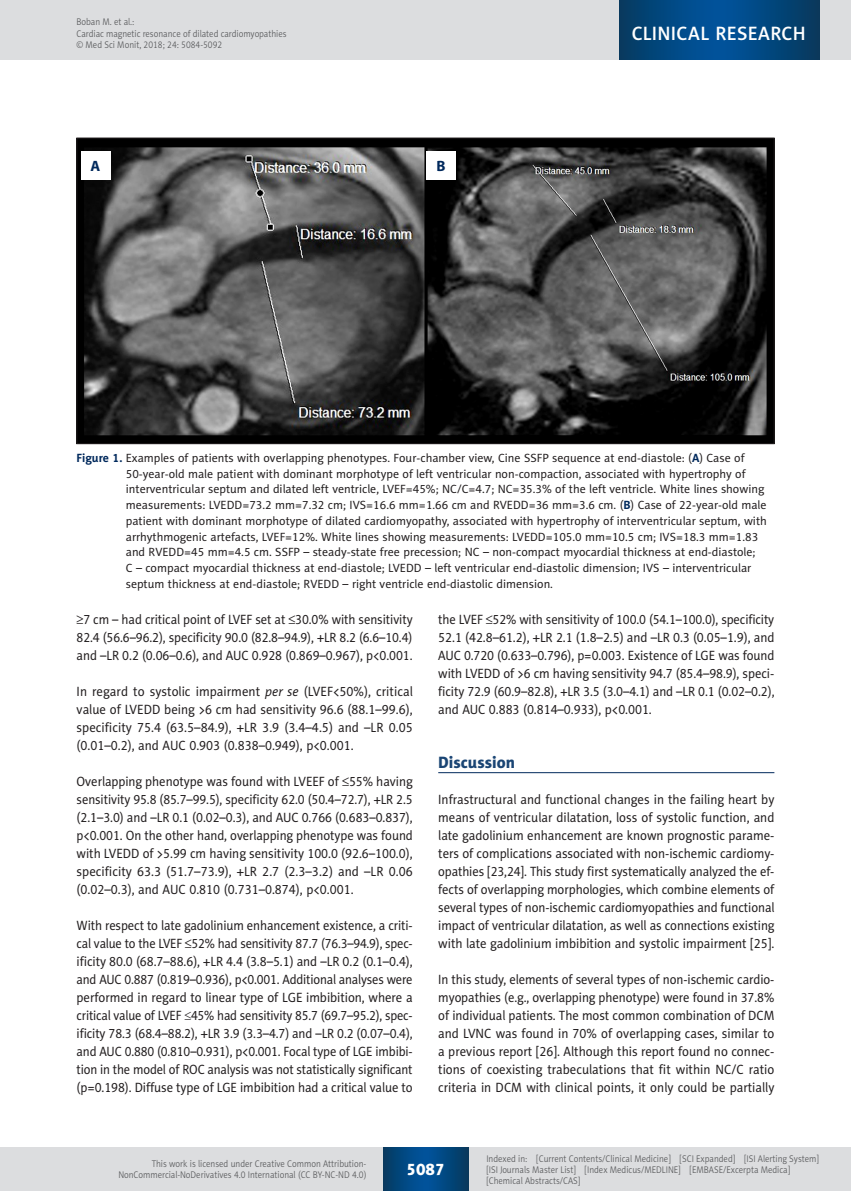
<style>
.page{position:relative;width:851px;height:1191px;background:#fff}
.page>*{position:absolute;margin:0;border:0;box-sizing:border-box;transform-origin:0 0}
.t1{font:19.5px "Naomi Sans EFN Medium";letter-spacing:.015em;color:#fff}
.MSM_Headline_1{font:16.5px "Naomi Sans EFN Heavy";color:#1a4574}
.t2{font:16.5px "Naomi Sans EFN Heavy";color:#fff}
.t3{font:700 15px "Myriad Pro";color:#00295c}
.MSM_Body{font:13.5px/18px "Naomi Sans EFN";color:#231f20;text-align:justify;scale:.94 1}
.MSM_Body-2{font:13.5px/18px "Naomi Sans EFN";color:#231f20;text-align:justify;scale:.95 1}
.MSM_Rycina_tytul{font:12px/15.8px "Naomi Sans EFN";color:#231f20}
.t4{font:9.75px/11.2px "Naomi Sans EFN Light";color:#57585a;scale:.9 1}
.s1{font-weight:700;color:#00295c}
.s2{font-family:"Standard Sym L"}
.s3{font-style:italic}
</style>
<div class="page">
<hr style="left:438px;top:772px;width:336px;height:1px;background:#00295c">
<img style="left:79px;top:140px;width:693px;height:302px">
<div style="left:81px;top:151px;width:29px;height:28px;background:#fff"></div>
<div style="left:426px;top:151px;width:29px;height:28px;background:#fff"></div>
<div style="left:0;top:1148px;width:850px;height:43px;background:#dcdddf"></div>
<svg style="left:383px;top:1147px;width:85px;height:43px;background:#02477e"></svg>
<div style="left:0;top:0;width:850px;height:60px;background:#dcdddf"></div>
<svg style="left:619px;top:0;width:200px;height:60px;background:#02477e"></svg>
<p class="t4" style="left:77px;top:16px;width:235px">Boban M. et al.:<br>Cardiac magnetic resonance of dilated cardiomyopathies © Med Sci Monit, 2018; 24: 5084-5092</p>
<h1 class="t1" style="left:631px;top:22px;width:175px">CLINICAL RESEARCH</h1>
<p class="t3" style="left:91px;top:156px;width:11px">A</p>
<p class="t3" style="left:436px;top:156px;width:11px">B</p>
<p class="MSM_Rycina_tytul" style="left:126px;top:450px;width:642px;text-indent:-49px"><span class="s1">Figure 1.</span> Examples of patients with overlapping phenotypes. Four-chamber view, Cine SSFP sequence at end-diastole: (<span class="s1">A</span>) Case of 50-year-old male patient with dominant morphotype of left ventricular non-compaction, associated with hypertrophy of interventricular septum and dilated left ventricle, LVEF=45%; NC/C=4.7; NC=35.3% of the left ventricle. White lines showing measurements: LVEDD=73.2 mm=7.32 cm; IVS=16.6 mm=1.66 cm and RVEDD=36 mm=3.6 cm. (<span class="s1">B</span>) Case of 22-year-old male patient with dominant morphotype of dilated cardiomyopathy, associated with hypertrophy of interventricular septum, with arrhythmogenic artefacts, LVEF=12%. White lines showing measurements: LVEDD=105.0 mm=10.5 cm; IVS=18.3 mm=1.83 and RVEDD=45 mm=4.5 cm. SSFP – steady-state free precession; NC – non-compact myocardial thickness at end-diastole;<br>C – compact myocardial thickness at end-diastole; LVEDD – left ventricular end-diastolic dimension; IVS – interventricular septum thickness at end-diastole; RVEDD – right ventricle end-diastolic dimension.</p>
<p class="MSM_Body" style="left:77px;top:610px;width:359px"><span class="s2">³</span>7 cm – had critical point of LVEF set at <span class="s2">£</span>30.0% with sensitivity 82.4 (56.6–96.2), specificity 90.0 (82.8–94.9), +LR 8.2 (6.6–10.4) and –LR 0.2 (0.06–0.6), and AUC 0.928 (0.869–0.967), p&lt;0.001.</p>
<p class="MSM_Body-2" style="left:77px;top:682px;width:355px">In regard to systolic impairment <span class="s3">per se</span> (LVEF&lt;50%), critical value of LVEDD being &gt;6 cm had sensitivity 96.6 (88.1–99.6), specificity 75.4 (63.5–84.9), +LR 3.9 (3.4–4.5) and –LR 0.05 (0.01–0.2), and AUC 0.903 (0.838–0.949), p&lt;0.001.</p>
<p class="MSM_Body" style="left:77px;top:772px;width:359px">Overlapping phenotype was found with LVEEF of <span class="s2">£</span>55% having sensitivity 95.8 (85.7–99.5), specificity 62.0 (50.4–72.7), +LR 2.5 (2.1–3.0) and –LR 0.1 (0.02–0.3), and AUC 0.766 (0.683–0.837), p&lt;0.001. On the other hand, overlapping phenotype was found with LVEDD of &gt;5.99 cm having sensitivity 100.0 (92.6–100.0), specificity 63.3 (51.7–73.9), +LR 2.7 (2.3–3.2) and –LR 0.06 (0.02–0.3), and AUC 0.810 (0.731–0.874), p&lt;0.001.</p>
<p class="MSM_Body" style="left:77px;top:916px;width:359px">With respect to late gadolinium enhancement existence, a criti&shy;cal value to the LVEF <span class="s2">£</span>52% had sensitivity 87.7 (76.3–94.9), spec&shy;ificity 80.0 (68.7–88.6), +LR 4.4 (3.8–5.1) and –LR 0.2 (0.1–0.4), and AUC 0.887 (0.819–0.936), p&lt;0.001. Additional analyses were performed in regard to linear type of LGE imbibition, where a critical value of LVEF ≤45% had sensitivity 85.7 (69.7–95.2), spec&shy;ificity 78.3 (68.4–88.2), +LR 3.9 (3.3–4.7) and –LR 0.2 (0.07–0.4), and AUC 0.880 (0.810–0.931), p&lt;0.001. Focal type of LGE imbibi&shy;tion in the model of ROC analysis was not statistically significant (p=0.198). Diffuse type of LGE imbibition had a critical value to</p>
<p class="MSM_Body" style="left:438px;top:610px;width:359px">the LVEF <span class="s2">£</span>52% with sensitivity of 100.0 (54.1–100.0), specificity 52.1 (42.8–61.2), +LR 2.1 (1.8–2.5) and –LR 0.3 (0.05–1.9), and AUC 0.720 (0.633–0.796), p=0.003. Existence of LGE was found with LVEDD of &gt;6 cm having sensitivity 94.7 (85.4–98.9), speci&shy;ficity 72.9 (60.9–82.8), +LR 3.5 (3.0–4.1) and –LR 0.1 (0.02–0.2), and AUC 0.883 (0.814–0.933), p&lt;0.001.</p>
<p class="MSM_Headline_1" style="left:438px;top:752px;width:78px">Discussion</p>
<p class="MSM_Body-2" style="left:438px;top:790px;width:355px">Infrastructural and functional changes in the failing heart by means of ventricular dilatation, loss of systolic function, and late gadolinium enhancement are known prognostic parame&shy;ters of complications associated with non-ischemic cardiomy&shy;opathies [23,24]. This study first systematically analyzed the ef&shy;fects of overlapping morphologies, which combine elements of several types of non-ischemic cardiomyopathies and functional impact of ventricular dilatation, as well as connections existing with late gadolinium imbibition and systolic impairment [25].</p>
<p class="MSM_Body" style="left:438px;top:970px;width:359px">In this study, elements of several types of non-ischemic cardio&shy;myopathies (e.g., overlapping phenotype) were found in 37.8% of individual patients. The most common combination of DCM and LVNC was found in 70% of overlapping cases, similar to a previous report [26]. Although this report found no connec&shy;tions of coexisting trabeculations that fit within NC/C ratio criteria in DCM with clinical points, it only could be partially</p>
<p class="t4" style="left:118px;top:1158px;width:277px;text-align:right">This work is licensed under Creative Common Attribution-<br>NonCommercial-NoDerivatives 4.0 International (CC BY-NC-ND 4.0)</p>
<p class="t2" style="left:406px;top:1159px;width:40px">5087</p>
<p class="t4" style="left:486px;top:1152px;width:371px">Indexed in: [Current Contents/Clinical Medicine] [SCI Expanded] [ISI Alerting System] [ISI Journals Master List] [Index Medicus/MEDLINE] [EMBASE/Excerpta Medica] [Chemical Abstracts/CAS]</p>
</div>
